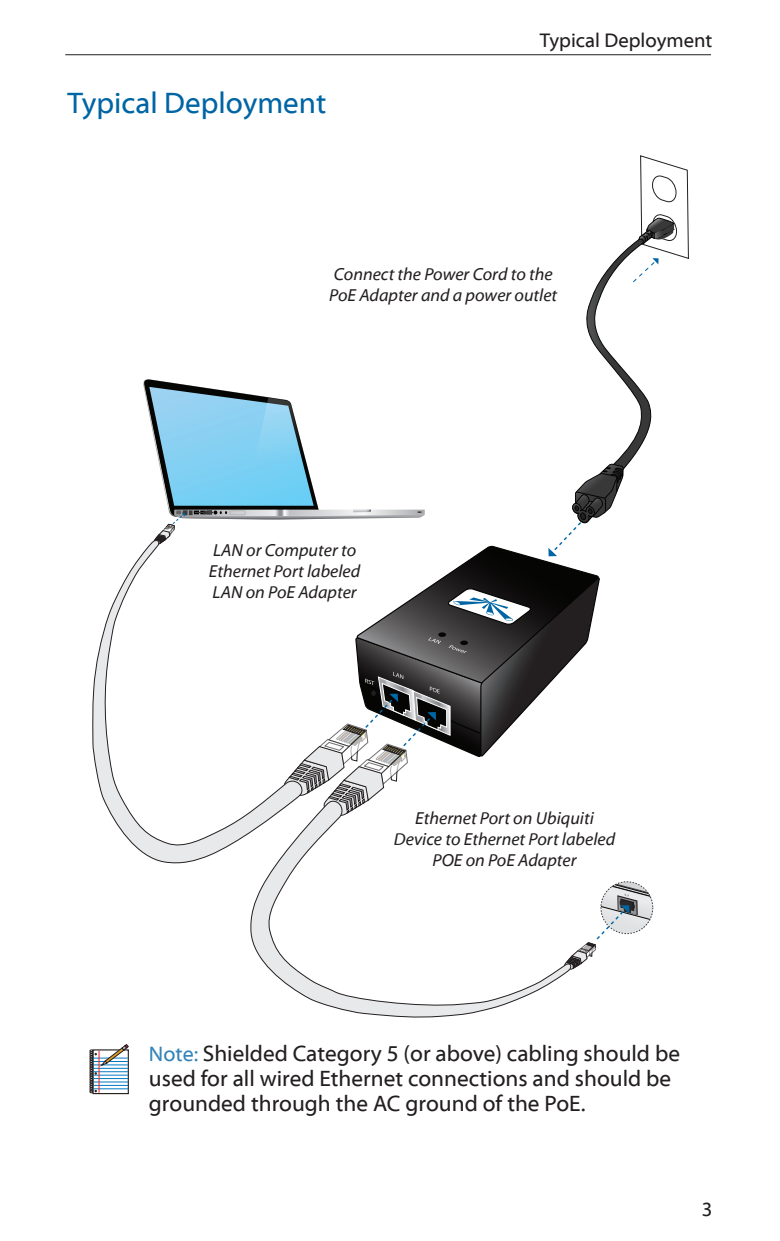
<style>
.page{position:relative;width:780px;height:1241px;background:#fff}
.page>*{position:absolute;margin:0;border:0;box-sizing:border-box;transform-origin:0 0}
.Heading_1{font:30px "Myriad Web Pro";color:#0065a4}
.t1{font:22.5px/25px "Myriad Web Pro";color:#231f20}
.t2{font:20px "Myriad Web Pro";color:#231f20}
.t3{font:italic 17.5px/21px "Myriad Web Pro";color:#231f20}
.s1{font-size:21.25px;color:#3484ba}
</style>
<div class="page">
<hr style="left:65px;top:54px;width:646px;height:1px;background:#231f20">
<svg style="left:250px;top:816px;width:322px;height:202px"></svg>
<svg style="left:92px;top:554px;width:210px;height:311px"></svg>
<svg style="left:564px;top:881px;width:88px;height:88px"></svg>
<svg style="left:142px;top:155px;width:546px;height:661px"></svg>
<svg style="left:90px;top:1044px;width:39px;height:48px"></svg>
<p class="Heading_1" style="left:68px;top:87px;width:260px">Typical Deployment</p>
<p class="t2" style="left:540px;top:29px;width:174px">Typical Deployment</p>
<p class="t3" style="left:329px;top:264px;width:229px">Connect the Power Cord to the<br>PoE Adapter and a power outlet</p>
<p class="t3" style="left:209px;top:539px;width:153px">LAN or Computer to<br>Ethernet Port labeled<br>LAN on PoE Adapter</p>
<p class="t3" style="left:394px;top:808px;width:223px;text-align:center">Ethernet Port on Ubiquiti<br>Device to Ethernet Port labeled<br>POE on PoE Adapter</p>
<p class="t1" style="left:149px;top:1041px;width:532px"><span class="s1">Note:</span> Shielded Category 5 (or above) cabling should be used for all wired Ethernet connections and should be grounded through the AC ground of the PoE.</p>
<p class="t2" style="left:701px;top:1198px;width:12px">3</p>
</div>
